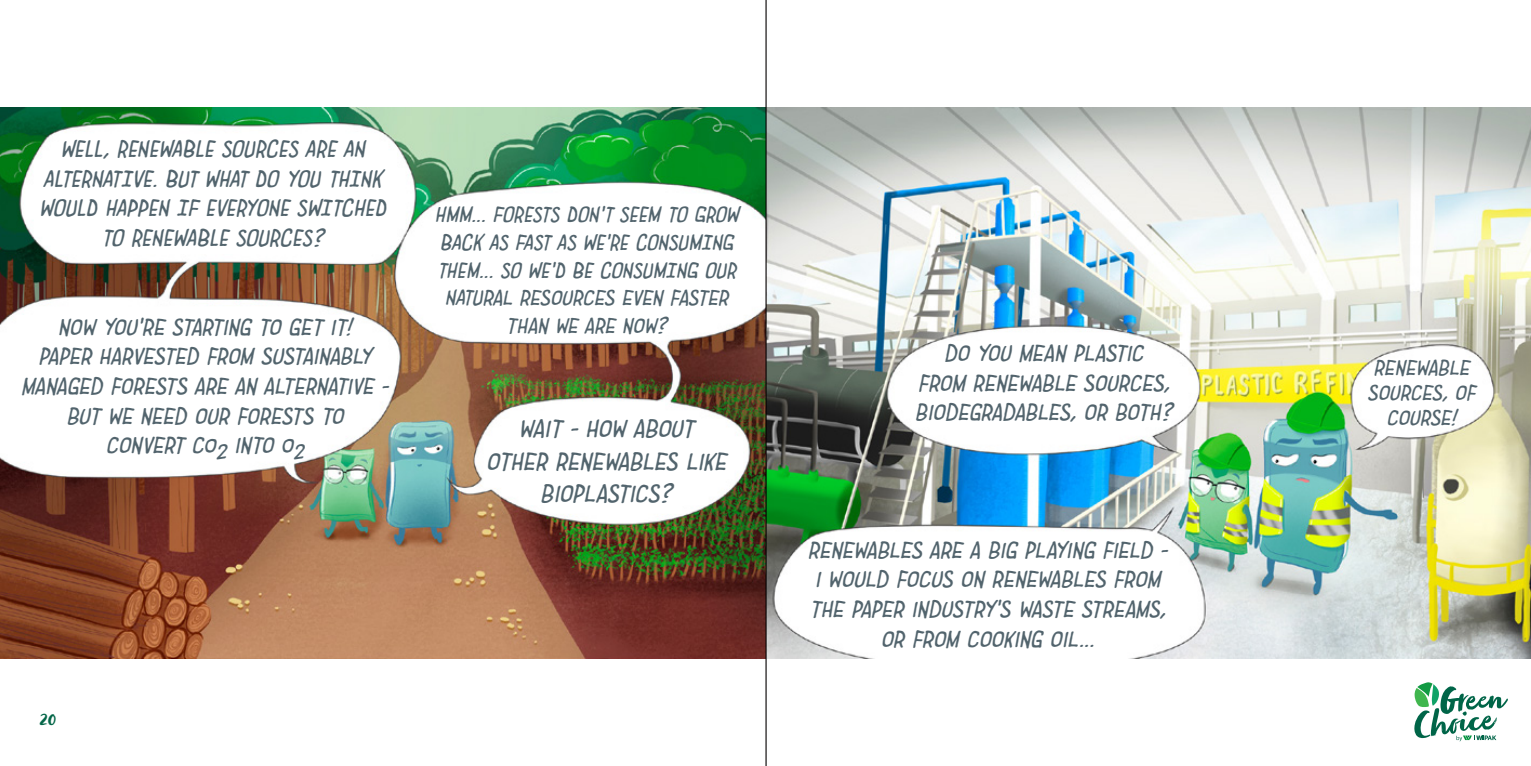
<style>
.page{position:relative;width:1531px;height:766px;background:#fff}
.page>*{position:absolute;margin:0;border:0;box-sizing:border-box;transform-origin:0 0}
.t1{font:italic 26.78px/32.4px "Imaginary Friend BB";letter-spacing:.02em;color:#52646d;text-align:center}
.t2{font:italic 24.97px/29.5px "Imaginary Friend BB";letter-spacing:.02em;color:#52646d;text-align:center}
.t3{font:italic 23.18px/27.7px "Imaginary Friend BB";letter-spacing:.02em;color:#52646d;text-align:center}
.t4{font:20.25px "Zooja Pro";color:#046648}
</style>
<div class="page">
<svg style="left:1414px;top:682px;width:94px;height:59px"></svg>
<img style="left:0;top:108px;width:1531px;height:550px">
<hr style="left:765px;top:0;width:1px;height:765px;background:#040000">
<p class="t2" style="left:40px;top:135px;width:348px">WELL, RENEWABLE SOURCES ARE AN<br>ALTERNATIVE. BUT WHAT DO YOU THINK<br>WOULD HAPPEN IF EVERYONE SWITCHED<br>TO RENEWABLE SOURCES?</p>
<p class="t2" style="left:22px;top:312px;width:368px">NOW YOU'RE STARTING TO GET IT!<br>PAPER HARVESTED FROM SUSTAINABLY<br>MANAGED FORESTS ARE AN ALTERNATIVE -<br>BUT WE NEED OUR FORESTS TO<br>CONVERT C02 INTO 02</p>
<p class="t3" style="left:435px;top:201px;width:305px">HMM... FORESTS DON'T SEEM TO GROW<br>BACK AS FAST AS WE'RE CONSUMING<br>THEM... SO WE'D BE CONSUMING OUR<br>NATURAL RESOURCES EVEN FASTER<br>THAN WE ARE NOW?</p>
<p class="t1" style="left:487px;top:412px;width:241px">WAIT - HOW ABOUT<br>OTHER RENEWABLES LIKE<br>BIOPLASTICS?</p>
<p class="t4" style="left:40px;top:707px;width:17px">20</p>
<p class="t2" style="left:915px;top:338px;width:258px">DO YOU MEAN PLASTIC<br>FROM RENEWABLE SOURCES,<br>BIODEGRADABLES, OR BOTH?</p>
<p class="t2" style="left:808px;top:535px;width:360px">RENEWABLES ARE A BIG PLAYING FIELD -<br>I WOULD FOCUS ON RENEWABLES FROM<br>THE PAPER INDUSTRY'S WASTE STREAMS,<br>OR FROM COOKING OIL...</p>
<p class="t3" style="left:1368px;top:355px;width:109px;line-height:25px">RENEWABLE<br>SOURCES, OF<br>COURSE!</p>
</div>
